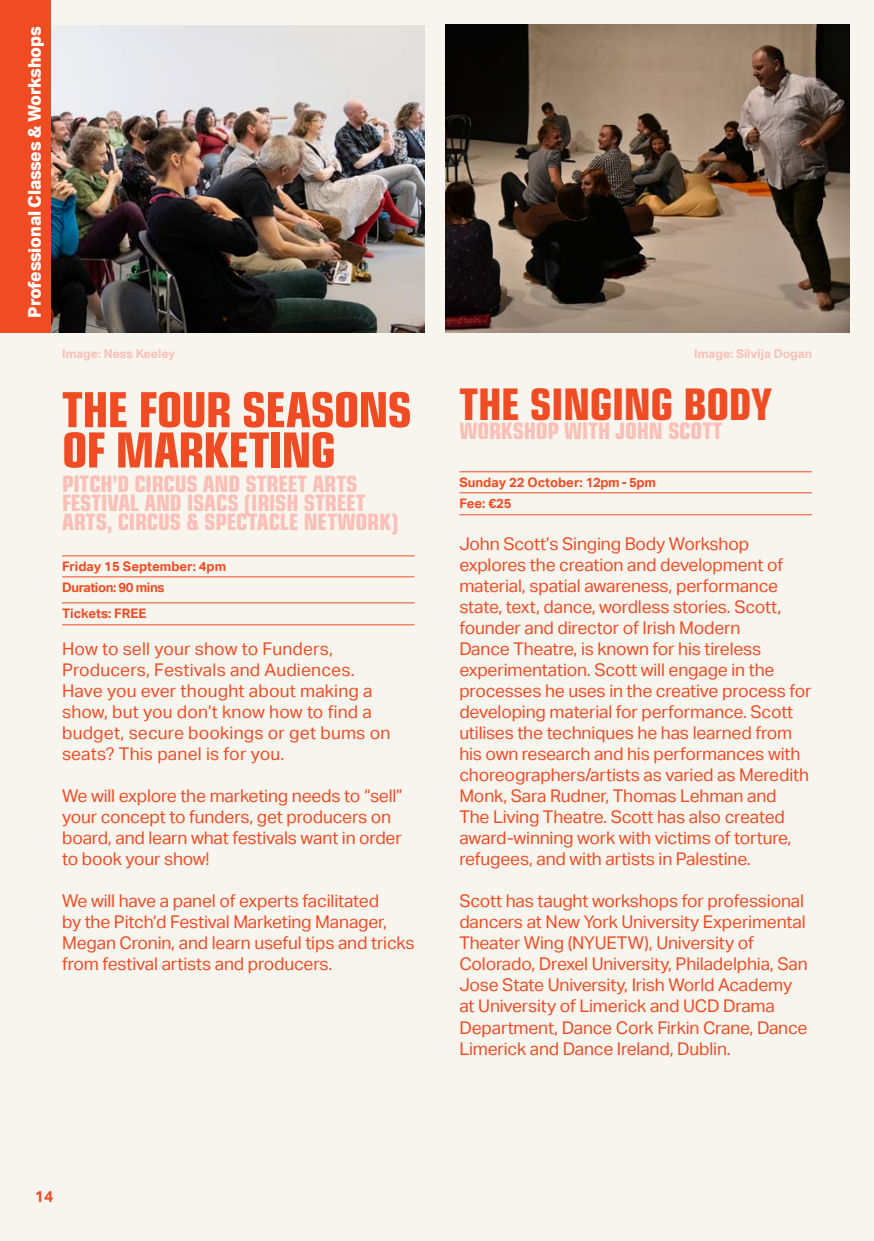
<style>
.page{position:relative;width:874px;height:1241px;background:#fff}
.page>*{position:absolute;margin:0;border:0;box-sizing:border-box;transform-origin:0 0}
.t1{font:52.5px/40.2px "Eurostile Con Hea";letter-spacing:-.02em;color:#f04c24}
.t2{font:47.25px "Eurostile Con Hea";letter-spacing:-.01em;color:#f04c24}
.t3{font:24.5px/19.2px "Eurostile Con Hea";letter-spacing:-.01em;color:#fabfb7}
.t4{font:17.5px/21px "Aktiv Grotesk";letter-spacing:-.01em;color:#f04c24}
.t5{font:17.5px/21px "Aktiv Grotesk";letter-spacing:.01em;color:#f04c24}
.t6{font:800 17.5px "Aktiv Grotesk";letter-spacing:-.01em;color:#fff}
.t7{font:700 15.75px "Aktiv Grotesk";color:#f04c24}
.t8{font:700 13.12px/21px "Aktiv Grotesk";color:#f04c24}
.t9{font:700 12.25px "Aktiv Grotesk";color:#fabfb7}
</style>
<div class="page">
<div style="left:0;top:0;width:873px;height:1240px;background:#f8f5ee"></div>
<img style="left:445px;top:25px;width:403px;height:307px">
<img style="left:51px;top:25px;width:373px;height:307px">
<hr style="left:62px;top:555px;width:352px;height:1px;background:#f04c24">
<hr style="left:62px;top:576px;width:352px;height:1px;background:#f04c24">
<hr style="left:62px;top:602px;width:352px;height:1px;background:#f04c24">
<hr style="left:62px;top:624px;width:352px;height:1px;background:#f04c24">
<hr style="left:459px;top:471px;width:352px;height:1px;background:#f04c24">
<hr style="left:459px;top:492px;width:352px;height:1px;background:#f04c24">
<hr style="left:459px;top:514px;width:352px;height:1px;background:#f04c24">
<div style="left:0;top:0;width:51px;height:332px;background:#f04c24"></div>
<p class="t6" style="left:25px;top:317px;width:293px;rotate:-90deg">Professional Classes &amp; Workshops</p>
<p class="t9" style="left:62px;top:346px;width:115px">Image: Ness Keeley</p>
<h1 class="t1" style="left:62px;top:386px;width:351px">THE FOUR SEASONS<br>OF MARKETING</h1>
<h3 class="t3" style="left:62px;top:472px;width:338px">PITCH’D CIRCUS AND STREET ARTS<br>FESTIVAL AND ISACS (IRISH STREET<br>ARTS, CIRCUS &amp; SPECTACLE NETWORK)</h3>
<p class="t8" style="left:62px;top:556px;width:166px">Friday 15 September: 4pm<br>Duration: 90 mins</p>
<p class="t8" style="left:62px;top:603px;width:86px">Tickets: FREE</p>
<p class="t5" style="left:62px;top:638px;width:329px">How to sell your show to Funders, Producers, Festivals and Audiences.<br>Have you ever thought about making a show, but you don’t know how to find a budget, secure bookings or get bums on seats? This panel is for you.</p>
<p class="t4" style="left:62px;top:785px;width:342px">We will explore the marketing needs to “sell” your concept to funders, get producers on board, and learn what festivals want in order to book your show!</p>
<p class="t4" style="left:62px;top:890px;width:354px">We will have a panel of experts facilitated<br>by the Pitch’d Festival Marketing Manager, Megan Cronin, and learn useful tips and tricks from festival artists and producers.</p>
<p class="t9" style="left:694px;top:346px;width:119px">Image: Silvija Dogan</p>
<h2 class="t2" style="left:459px;top:370px;width:314px">THE SINGING BODY</h2>
<h3 class="t3" style="left:459px;top:420px;width:264px">WORKSHOP WITH JOHN SCOTT</h3>
<p class="t8" style="left:459px;top:472px;width:198px">Sunday 22 October: 12pm - 5pm<br>Fee: €25</p>
<p class="t4" style="left:459px;top:533px;width:353px">John Scott’s Singing Body Workshop explores the creation and development of material, spatial awareness, performance state, text, dance, wordless stories. Scott, founder and director of Irish Modern<br>Dance Theatre, is known for his tireless experimentation. Scott will engage in the processes he uses in the creative process for developing material for performance. Scott utilises the techniques he has learned from his own research and his performances with choreographers/artists as varied as Meredith Monk, Sara Rudner, Thomas Lehman and<br>The Living Theatre. Scott has also created award-winning work with victims of torture, refugees, and with artists in Palestine.</p>
<p class="t4" style="left:459px;top:890px;width:350px">Scott has taught workshops for professional dancers at New York University Experimental Theater Wing (NYUETW), University of Colorado, Drexel University, Philadelphia, San Jose State University, Irish World Academy at University of Limerick and UCD Drama Department, Dance Cork Firkin Crane, Dance Limerick and Dance Ireland, Dublin.</p>
<p class="t7" style="left:35px;top:1186px;width:20px">14</p>
</div>
